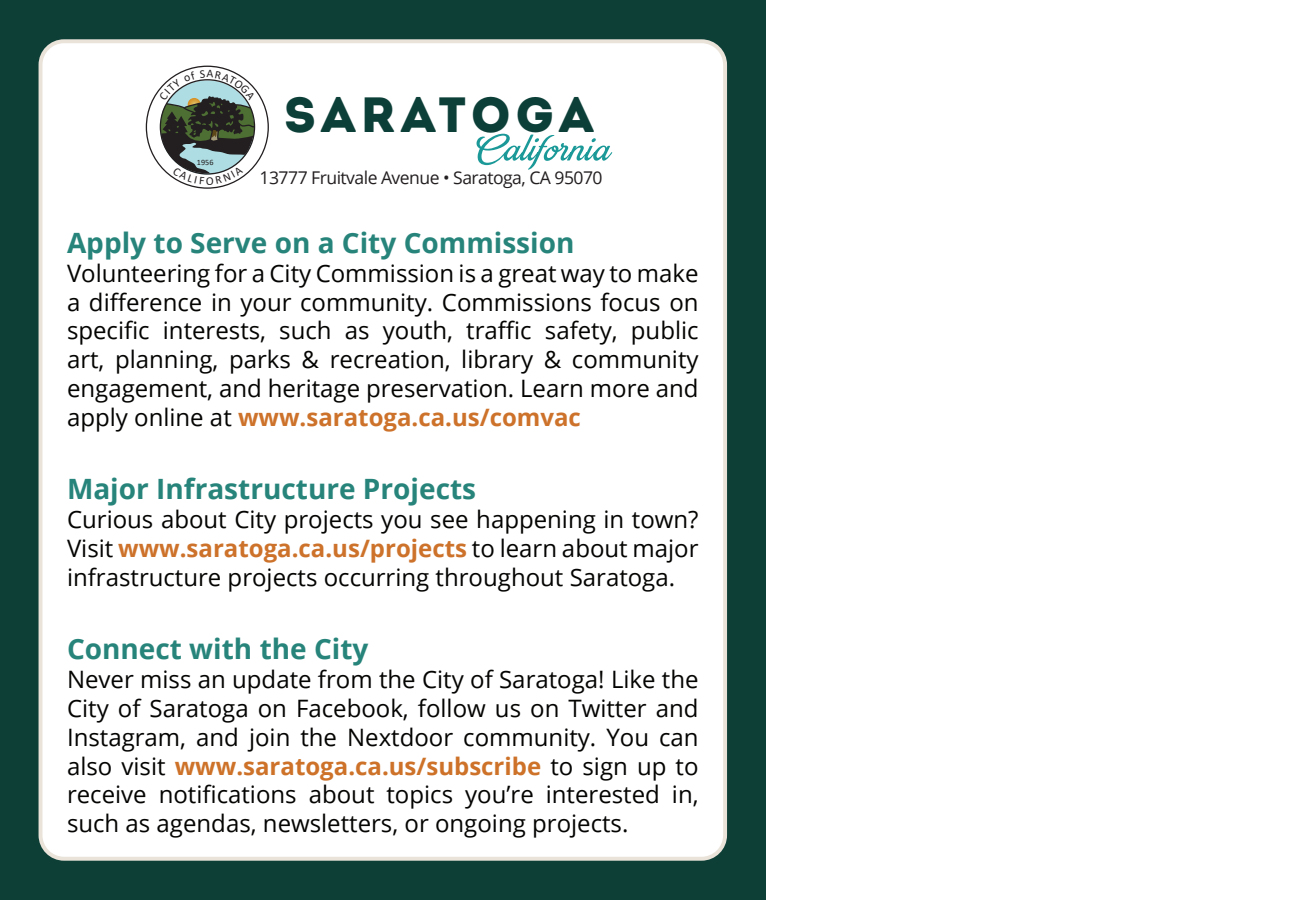
<style>
.page{position:relative;width:1296px;height:900px;background:#fff}
.page>*{position:absolute;margin:0;border:0;box-sizing:border-box;transform-origin:0 0}
.t1{font:49.4px "Intro";letter-spacing:.09em;color:#0c3f38}
.t2{font:700 28px "Open Sans";color:#27847b}
.t3{font:24px/28.8px "Open Sans";color:#040503;text-align:justify}
.Return_Address_2{font:17.6px "Open Sans";letter-spacing:-.03em;color:#231f20}
.t4{font:8.2px "Calibri";color:#231f20}
.s1{font-weight:700;color:#cd722a}
.s2{font-weight:700;color:#cd7228}
</style>
<div class="page">
<div style="left:0;top:0;width:766px;height:900px;background:#0d3f37"></div>
<div style="left:41px;top:41px;width:684px;height:818px;background:#fff;border-radius:24px"></div>
<div style="left:39px;top:39px;width:688px;height:822px;border:4px solid #e9e3da;border-radius:24px"></div>
<svg style="left:476px;top:134px;width:137px;height:36px"></svg>
<svg style="left:146px;top:66px;width:123px;height:123px"></svg>
<p class="t4" style="left:197px;top:156px;width:18px">1956</p>
<p class="t1" style="left:284px;top:85px;width:311px">SARATOGA</p>
<p class="Return_Address_2" style="left:260px;top:166px;width:345px">13777 Fruitvale Avenue • Saratoga, CA 95070</p>
<p class="t2" style="left:67px;top:223px;width:509px">Apply to Serve on a City Commission</p>
<p class="t3" style="left:67px;top:258px;width:633px">Volunteering for a City Commission is a great way to make a difference in your community. Commissions focus on specific interests, such as youth, traffic safety, public art, planning, parks &amp; recreation, library &amp; community engagement, and heritage preservation. Learn more and apply online at <span class="s1">www.saratoga.ca.us/comvac</span></p>
<p class="t2" style="left:67px;top:469px;width:411px">Major Infrastructure Projects</p>
<p class="t3" style="left:67px;top:504px;width:633px">Curious about City projects you see happening in town?<br>Visit <span class="s1">www.saratoga.ca.us/projects</span> to learn about major infrastructure projects occurring throughout Saratoga.</p>
<p class="t2" style="left:67px;top:629px;width:303px">Connect with the City</p>
<p class="t3" style="left:67px;top:664px;width:633px">Never miss an update from the City of Saratoga! Like the City of Saratoga on Facebook, follow us on Twitter and Instagram, and join the Nextdoor community. You can also visit <span class="s2">www.saratoga.ca.us/subscribe</span> to sign up to receive notifications about topics you’re interested in, such as agendas, newsletters, or ongoing projects.</p>
</div>
